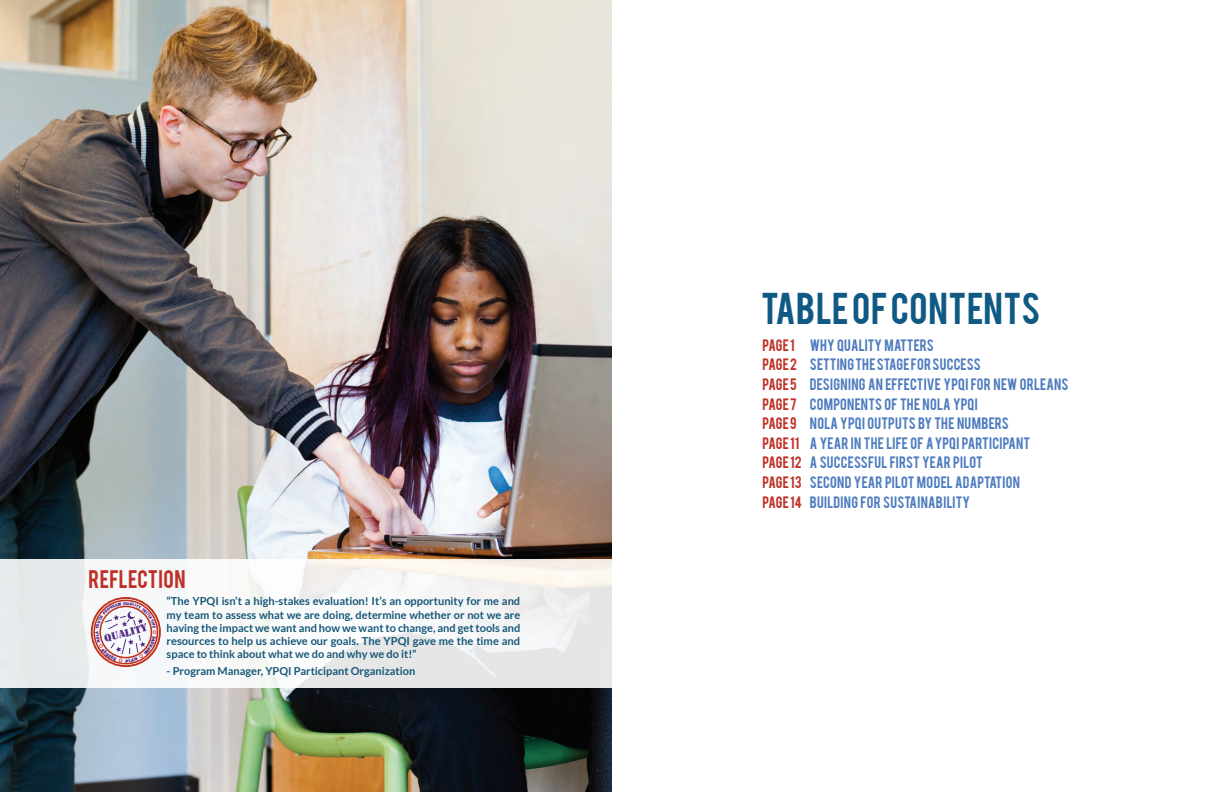
<style>
.page{position:relative;width:1224px;height:792px;background:#fff}
.page>*{position:absolute;margin:0;border:0;box-sizing:border-box;transform-origin:0 0}
.t1{font:35px "Bebas";letter-spacing:.015em;color:#0f5a84}
.Subheader{font:20px "Bebas";color:#bf3126}
.Subheader-2{font:13px "Bebas";letter-spacing:.015em;color:#4e7cbf}
.Subheader-3{font:13px "Bebas";color:#bf3126}
.Subheader-4{font:700 11px/13.2px "Lato";color:#175778;text-align:justify}
.t2{font:10.9px "Stencil";color:#4e2582}
</style>
<div class="page">
<img style="left:0;top:0;width:612px;height:792px">
<div style="left:0;top:560px;width:612px;height:128px;background:linear-gradient(to right,#f2f4f5,#f1f0ef)"></div>
<div style="left:91px;top:597px;width:70px;height:70px;border:2px solid #c02d19;border-radius:50%"></div>
<div style="left:93px;top:600px;width:65px;height:64px;border:2px solid #c02d19;border-radius:50%"></div>
<svg style="left:95px;top:602px;width:61px;height:61px"></svg>
<p class="Subheader" style="left:89px;top:565px;width:98px">REFLECTION</p>
<p class="Subheader-4" style="left:167px;top:595px;width:355px">“The YPQI isn’t a high-stakes evaluation! It’s an opportunity for me and my team to assess what we are doing, determine whether or not we are having the impact we want and how we want to change, and get tools and resources to help us achieve our goals. The YPQI gave me the time and space to think about what we do and why we do it!”</p>
<p class="Subheader-4" style="left:167px;top:665px;width:250px">- Program Manager, YPQI Participant Organization</p>
<p class="t2" style="left:103px;top:632px;width:46px;rotate:-15deg">quality</p>
<p class="t1" style="left:761px;top:283px;width:281px">TABLE OF CONTENTS</p>
<p class="Subheader-3" style="left:763px;top:335px;width:34px">PAGE 1</p>
<p class="Subheader-3" style="left:763px;top:355px;width:36px">PAGE 2</p>
<p class="Subheader-3" style="left:763px;top:375px;width:36px">PAGE 5</p>
<p class="Subheader-3" style="left:763px;top:394px;width:36px">PAGE 7</p>
<p class="Subheader-3" style="left:763px;top:414px;width:36px">PAGE 9</p>
<p class="Subheader-3" style="left:763px;top:433px;width:38px">PAGE 11</p>
<p class="Subheader-3" style="left:763px;top:453px;width:41px">PAGE 12</p>
<p class="Subheader-3" style="left:763px;top:473px;width:41px">PAGE 13</p>
<p class="Subheader-3" style="left:763px;top:492px;width:41px">PAGE 14</p>
<p class="Subheader-2" style="left:810px;top:335px;width:125px">WHY QUALITY MATTERS</p>
<p class="Subheader-2" style="left:810px;top:355px;width:172px">SETTING THE STAGE FOR SUCCESS</p>
<p class="Subheader-2" style="left:810px;top:375px;width:260px">DESIGNING AN EFFECTIVE YPQI FOR NEW ORLEANS</p>
<p class="Subheader-2" style="left:810px;top:394px;width:170px">COMPONENTS OF THE NOLA YPQI</p>
<p class="Subheader-2" style="left:810px;top:414px;width:200px">NOLA YPQI OUTPUTS BY THE NUMBERS</p>
<p class="Subheader-2" style="left:810px;top:434px;width:222px">A YEAR IN THE LIFE OF A YPQI PARTICIPANT</p>
<p class="Subheader-2" style="left:810px;top:453px;width:175px">A SUCCESSFUL FIRST YEAR PILOT</p>
<p class="Subheader-2" style="left:810px;top:473px;width:212px">SECOND YEAR PILOT MODEL ADAPTATION</p>
<p class="Subheader-2" style="left:810px;top:492px;width:162px">BUILDING FOR SUSTAINABILITY</p>
</div>
